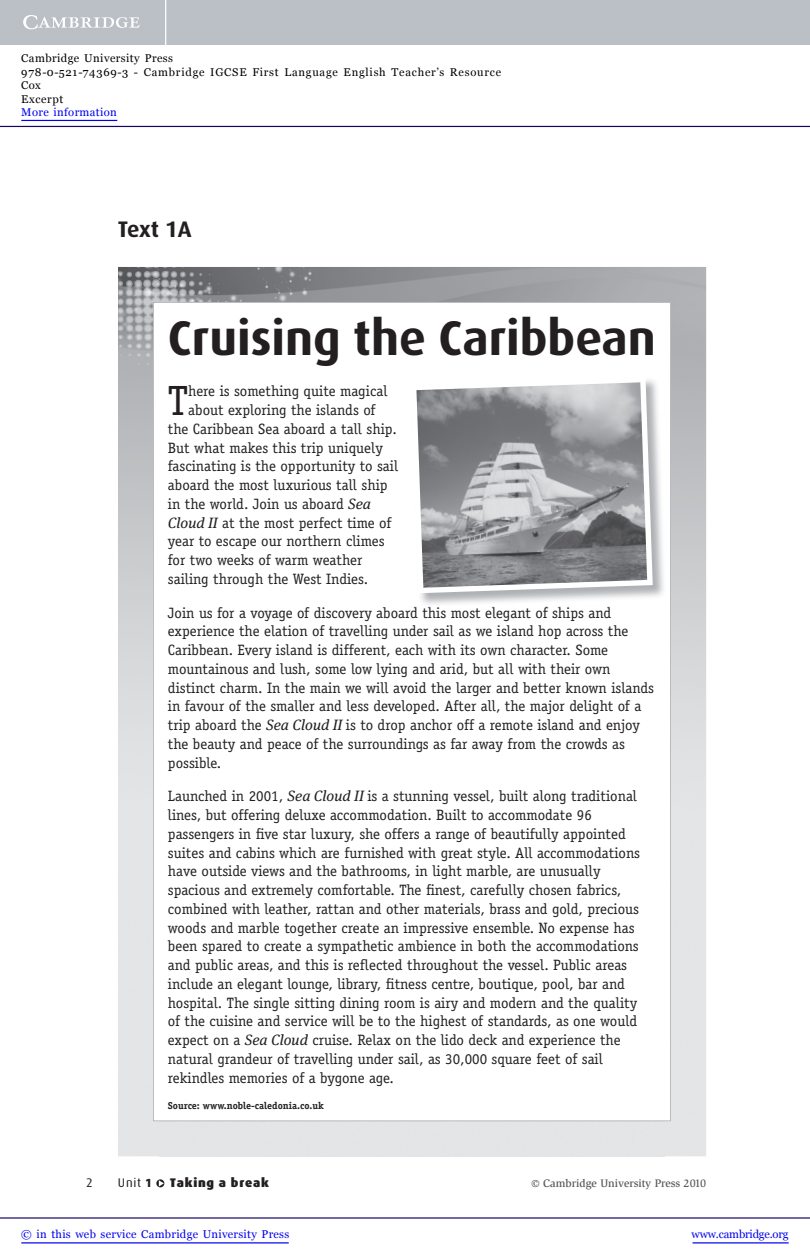
<style>
.page{position:relative;width:810px;height:1260px;background:#fff}
.page>*{position:absolute;margin:0;border:0;box-sizing:border-box;transform-origin:0 0}
.t1{font:700 48.75px "Dax";color:#231f20}
.t2{font:42.38px "Officina Serif Std";color:#231f20}
.t3{font:700 22.5px "Dax";letter-spacing:-.01em;color:#231f20}
.t4{font:15px/18.8px "Officina Serif Std";color:#231f20}
.t5{font:900 12.5px "Dax";letter-spacing:.06em;color:#231f20}
.t6{font:12.5px "Dax";color:#231f20}
.t7{font:11.25px/13.5px "Georgia";letter-spacing:.07em;color:#000}
.t8{font:11.25px "Georgia";letter-spacing:.025em;color:#0000f1}
.t9{font:500 11.25px "Slimbach Std";color:#57585a}
.t10{font:11.25px "Georgia";letter-spacing:-.015em;color:#0000f1}
.t11{font:700 10px "Officina Serif Std";color:#231f20}
.s1{font-family:"Meta Serif";font-style:italic}
.s2{font-family:"Myriad Pro";font-weight:900}
.s3{font-size:16.25px}
</style>
<div class="page">
<img style="left:118px;top:267px;width:588px;height:44px">
<img style="left:118px;top:311px;width:42px;height:845px">
<svg style="left:156px;top:1179px;width:8px;height:8px"></svg>
<svg style="left:159px;top:1180px;width:5px;height:7px"></svg>
<svg style="left:153px;top:302px;width:518px;height:819px"></svg>
<img style="left:411px;top:377px;width:255px;height:230px">
<img style="left:411px;top:607px;width:200px;height:1px">
<svg style="left:411px;top:377px;width:242px;height:216px;background:#a0a1a4"></svg>
<hr style="left:0;top:1217px;width:810px;height:2px;background:#150666">
<hr style="left:693px;top:1242px;width:96px;height:1px;background:#0000f1">
<hr style="left:0;top:126px;width:810px;height:1px;background:#150666">
<div style="left:0;top:0;width:810px;height:45px;background:#bac0c6"></div>
<svg style="left:23px;top:15px;width:117px;height:14px"></svg>
<hr style="left:165px;top:0;width:1px;height:45px;background:#fff">
<hr style="left:21px;top:1242px;width:268px;height:1px;background:#0000f1">
<hr style="left:21px;top:120px;width:96px;height:1px;background:#0000f1">
<p class="t7" style="left:21px;top:52px;width:481px">Cambridge University Press<br>978-0-521-74369-3 - Cambridge IGCSE First Language English Teacher’s Resource<br>Cox<br>Excerpt</p>
<p class="t8" style="left:21px;top:106px;width:97px">More information</p>
<h3 class="t3" style="left:118px;top:220px;width:75px">Text 1A</h3>
<h1 class="t1" style="left:168px;top:317px;width:490px">Cruising the Caribbean</h1>
<h2 class="t2" style="left:168px;top:385px;width:22px">T</h2>
<p class="t4" style="left:188px;top:383px;width:201px">here is something quite magical</p>
<p class="t4" style="left:188px;top:402px;width:189px">about exploring the islands of</p>
<p class="t4" style="left:168px;top:420px;width:231px">the Caribbean Sea aboard a tall ship.</p>
<p class="t4" style="left:168px;top:439px;width:217px">But what makes this trip uniquely</p>
<p class="t4" style="left:168px;top:458px;width:232px">fascinating is the opportunity to sail</p>
<p class="t4" style="left:168px;top:477px;width:221px">aboard the most luxurious tall ship</p>
<p class="t4" style="left:168px;top:495px;width:205px">in the world. Join us aboard <span class="s1">Sea</span></p>
<p class="t4" style="left:168px;top:514px;width:225px"><span class="s1">Cloud II</span> at the most perfect time of</p>
<p class="t4" style="left:168px;top:533px;width:218px">year to escape our northern climes</p>
<p class="t4" style="left:168px;top:552px;width:196px">for two weeks of warm weather</p>
<p class="t4" style="left:168px;top:570px;width:202px">sailing through the West Indies.</p>
<p class="t4" style="left:168px;top:604px;width:488px">Join us for a voyage of discovery aboard this most elegant of ships and experience the elation of travelling under sail as we island hop across the Caribbean. Every island is different, each with its own character. Some mountainous and lush, some low lying and arid, but all with their own distinct charm. In the main we will avoid the larger and better known islands in favour of the smaller and less developed. After all, the major delight of a trip aboard the <span class="s1">Sea Cloud II</span> is to drop anchor off a remote island and enjoy the beauty and peace of the surroundings as far away from the crowds as possible.</p>
<p class="t4" style="left:168px;top:788px;width:474px">Launched in 2001, <span class="s1">Sea Cloud II</span> is a stunning vessel, built along traditional lines, but offering deluxe accommodation. Built to accommodate 96 passengers in five star luxury, she offers a range of beautifully appointed suites and cabins which are furnished with great style. All accommodations have outside views and the bathrooms, in light marble, are unusually spacious and extremely comfortable. The finest, carefully chosen fabrics, combined with leather, rattan and other materials, brass and gold, precious woods and marble together create an impressive ensemble. No expense has been spared to create a sympathetic ambience in both the accommodations and public areas, and this is reflected throughout the vessel. Public areas include an elegant lounge, library, fitness centre, boutique, pool, bar and hospital. The single sitting dining room is airy and modern and the quality of the cuisine and service will be to the highest of standards, as one would expect on a <span class="s1">Sea Cloud</span> cruise. Relax on the lido deck and experience the natural grandeur of travelling under sail, as 30,000 square feet of sail rekindles memories of a bygone age.</p>
<p class="t11" style="left:168px;top:1102px;width:158px">Source: www.noble-caledonia.co.uk</p>
<p class="t6" style="left:118px;top:1178px;width:36px">Unit <span class="s2">1</span></p>
<p class="t5" style="left:170px;top:1176px;width:100px">Taking a break</p>
<p class="t6" style="left:86px;top:1178px;width:8px">2</p>
<p class="t9" style="left:532px;top:1179px;width:176px"><span class="s3">©</span> Cambridge University Press 2010</p>
<p class="t8" style="left:21px;top:1227px;width:269px">© in this web service Cambridge University Press</p>
<p class="t10" style="left:692px;top:1227px;width:99px">www.cambridge.org</p>
</div>
